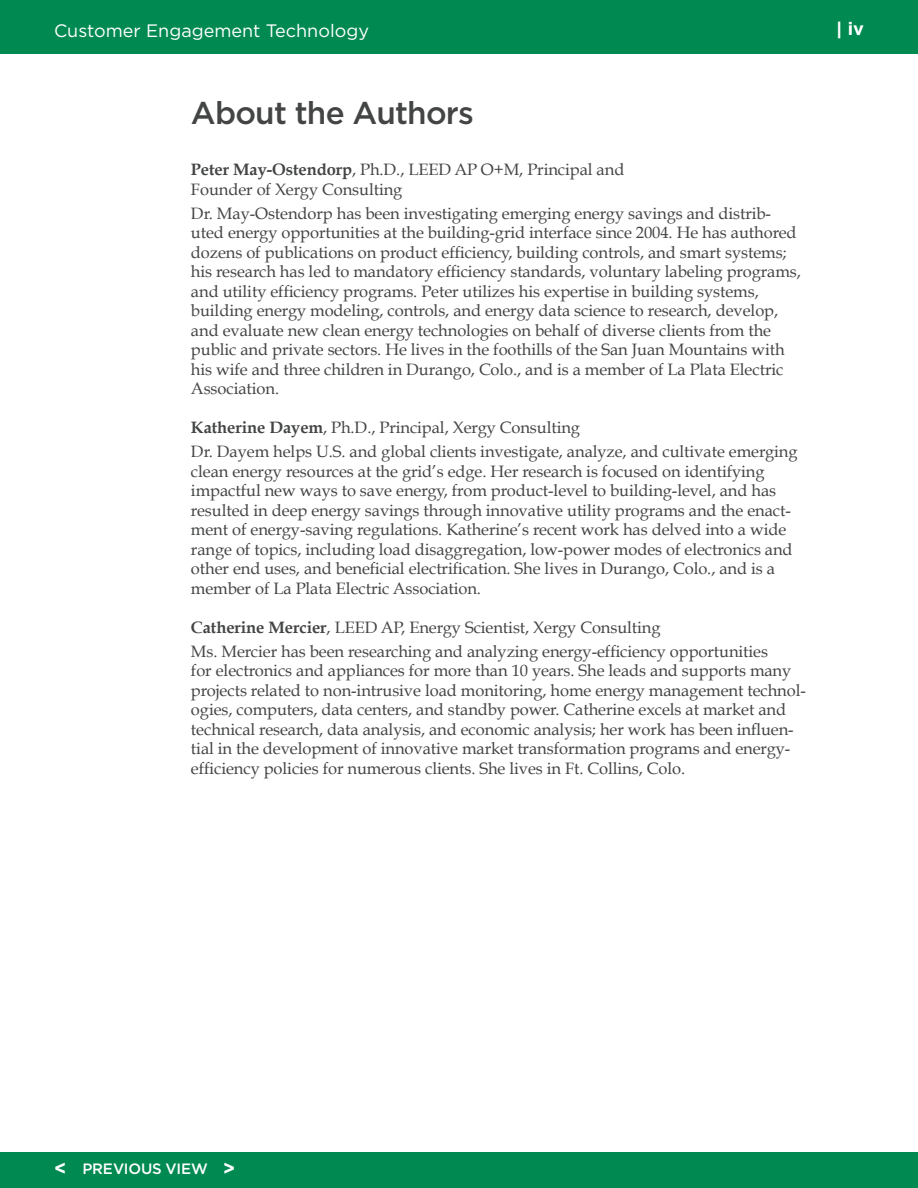
<style>
.page{position:relative;width:918px;height:1188px;background:#fff}
.page>*{position:absolute;margin:0;border:0;box-sizing:border-box;transform-origin:0 0}
.t1{font:500 31.5px "Gotham";letter-spacing:-.025em;color:#434444}
.t2{font:18px "Gotham";color:#fff}
.t3{font:700 18px "Gotham";color:#fff}
.t4{font:16.5px/19.5px "Book Antiqua";letter-spacing:-.005em;color:#434444}
.t5{font:500 15px "Gotham";letter-spacing:-.01em;color:#fff}
.s1{font-weight:700}
.s2{font-weight:700;font-size:19.5px}
</style>
<div class="page">
<div style="left:0;top:0;width:918px;height:54px;background:#008a52"></div>
<div style="left:0;top:1152px;width:918px;height:36px;background:#008a52"></div>
<p class="t2" style="left:54px;top:19px;width:316px">Customer Engagement Technology</p>
<p class="t3" style="left:836px;top:16px;width:29px">| iv</p>
<h1 class="t1" style="left:191px;top:92px;width:284px">About the Authors</h1>
<p class="t4" style="left:191px;top:160px;width:435px"><span class="s1">Peter May-Ostendorp</span>, Ph.D., LEED AP O+M, Principal and<br>Founder of Xergy Consulting</p>
<p class="t4" style="left:191px;top:203px;width:611px">Dr. May-Ostendorp has been investigating emerging energy savings and distrib&shy;uted energy opportunities at the building-grid interface since 2004. He has authored dozens of publications on product efficiency, building controls, and smart systems; his research has led to mandatory efficiency standards, voluntary labeling programs, and utility efficiency programs. Peter utilizes his expertise in building systems, building energy modeling, controls, and energy data science to research, develop, and evaluate new clean energy technologies on behalf of diverse clients from the public and private sectors. He lives in the foothills of the San Juan Mountains with his wife and three children in Durango, Colo., and is a member of La Plata Electric Association.</p>
<p class="t4" style="left:191px;top:416px;width:608px;line-height:24px"><span class="s1">Katherine Dayem</span>, Ph.D., Principal, Xergy Consulting<br>Dr. Dayem helps U.S. and global clients investigate, analyze, and cultivate emerging</p>
<p class="t4" style="left:191px;top:461px;width:603px">clean energy resources at the grid’s edge. Her research is focused on identifying impactful new ways to save energy, from product-level to building-level, and has resulted in deep energy savings through innovative utility programs and the enact&shy;ment of energy-saving regulations. Katherine’s recent work has delved into a wide range of topics, including load disaggregation, low-power modes of electronics and other end uses, and beneficial electrification. She lives in Durango, Colo., and is a member of La Plata Electric Association.</p>
<p class="t4" style="left:191px;top:615px;width:579px;line-height:24px"><span class="s1">Catherine Mercier</span>, LEED AP, Energy Scientist, Xergy Consulting<br>Ms. Mercier has been researching and analyzing energy-efficiency opportunities</p>
<p class="t4" style="left:191px;top:661px;width:616px">for electronics and appliances for more than 10 years. She leads and supports many projects related to non-intrusive load monitoring, home energy management technol&shy;ogies, computers, data centers, and standby power. Catherine excels at market and technical research, data analysis, and economic analysis; her work has been influen&shy;tial in the development of innovative market transformation programs and energy&shy;efficiency policies for numerous clients. She lives in Ft. Collins, Colo.</p>
<p class="t5" style="left:54px;top:1159px;width:183px"><span class="s2">&lt;</span> PREVIOUS VIEW <span class="s2">&gt;</span></p>
</div>
